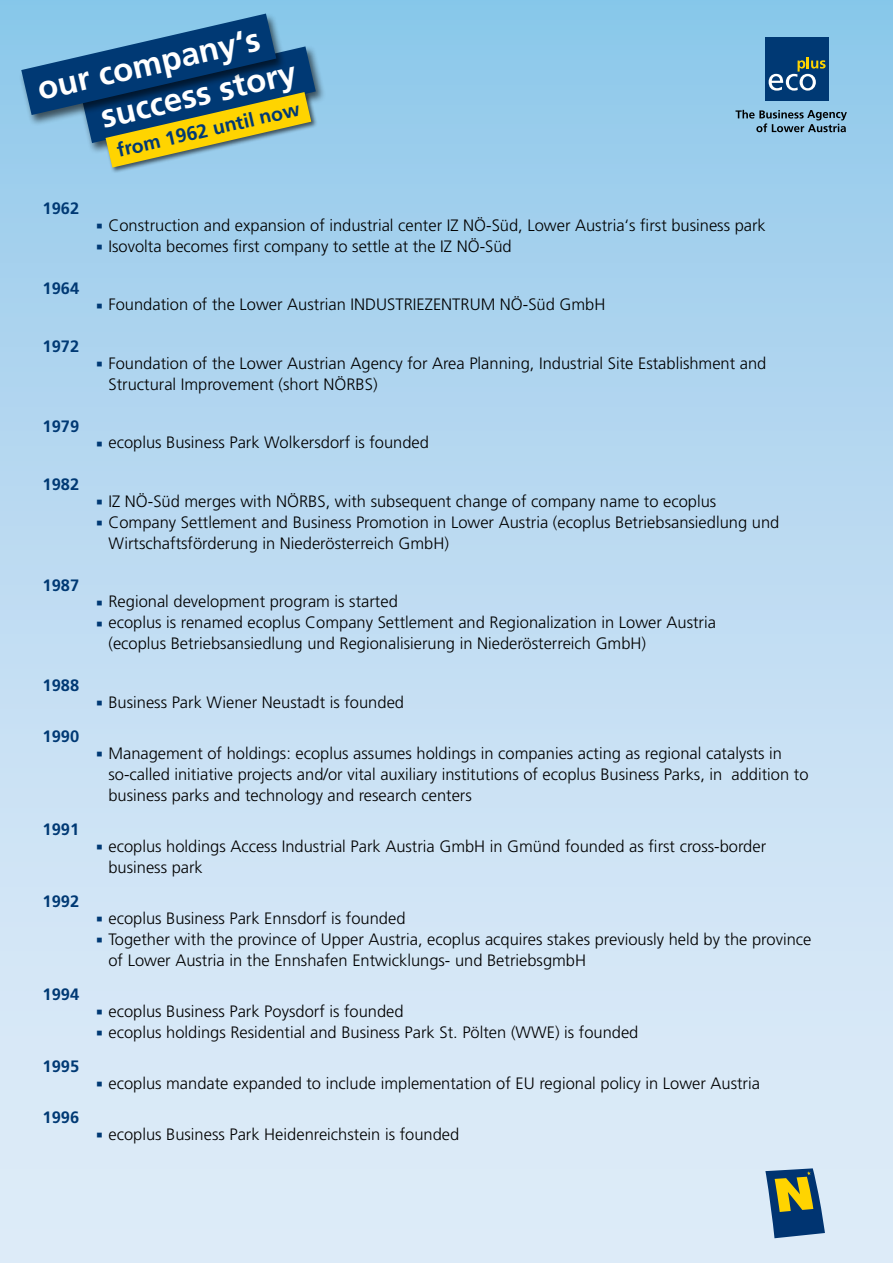
<style>
.page{position:relative;width:893px;height:1263px;background:#fff}
.page>*{position:absolute;margin:0;border:0;box-sizing:border-box;transform-origin:0 0}
.H1-Titel_Balken_blau{font:700 33px "Frutiger LT Std";color:#fff}
.H2-Subtitel_Balken_g{font:700 19.5px "Frutiger LT Std";color:#003974}
.P-Aufzählung_Quadrat{font:300 16.5px/21px "Frutiger LT Std";color:#000}
.H3-Text_Hervorhebung{font:700 16.5px "Frutiger LT Std";color:#003974}
.s1{font-family:"Arial";font-weight:400;font-size:21px;color:#003974}
</style>
<div class="page">
<div style="left:0;top:0;width:893px;height:1263px;background:linear-gradient(to bottom,#93c9eb,#e7eff9)"></div>
<div style="left:79px;top:45px;width:247px;height:110px;background:#000;opacity:.6"></div>
<div style="left:19px;top:12px;width:267px;height:115px;background:#000;opacity:.6"></div>
<div style="left:105px;top:91px;width:213px;height:83px;background:#000;opacity:.6"></div>
<svg style="left:21px;top:14px;width:295px;height:154px;background:#5b848e"></svg>
<div style="left:765px;top:37px;width:63px;height:63px;background:#003974"></div>
<svg style="left:769px;top:57px;width:57px;height:34px"></svg>
<svg style="left:735px;top:110px;width:112px;height:22px;background:#7199b1"></svg>
<svg style="left:765px;top:1168px;width:60px;height:70px;background:#667e76"></svg>
<h1 class="H1-Titel_Balken_blau" style="left:34px;top:70px;width:229px;rotate:-13deg">our company‘s</h1>
<h2 class="H2-Subtitel_Balken_g" style="left:115px;top:139px;width:189px;rotate:-13deg">from 1962 until now</h2>
<h1 class="H1-Titel_Balken_blau" style="left:97px;top:98px;width:201px;rotate:-13deg">success story</h1>
<h3 class="H3-Text_Hervorhebung" style="left:43px;top:199px;width:38px">1962</h3>
<h3 class="H3-Text_Hervorhebung" style="left:43px;top:278px;width:38px">1964</h3>
<h3 class="H3-Text_Hervorhebung" style="left:43px;top:337px;width:38px">1972</h3>
<h3 class="H3-Text_Hervorhebung" style="left:43px;top:416px;width:38px">1979</h3>
<h3 class="H3-Text_Hervorhebung" style="left:43px;top:475px;width:38px">1982</h3>
<h3 class="H3-Text_Hervorhebung" style="left:43px;top:575px;width:38px">1987</h3>
<h3 class="H3-Text_Hervorhebung" style="left:43px;top:676px;width:38px">1988</h3>
<h3 class="H3-Text_Hervorhebung" style="left:43px;top:727px;width:38px">1990</h3>
<h3 class="H3-Text_Hervorhebung" style="left:43px;top:820px;width:38px">1991</h3>
<h3 class="H3-Text_Hervorhebung" style="left:43px;top:892px;width:38px">1992</h3>
<h3 class="H3-Text_Hervorhebung" style="left:43px;top:985px;width:38px">1994</h3>
<h3 class="H3-Text_Hervorhebung" style="left:43px;top:1057px;width:38px">1995</h3>
<h3 class="H3-Text_Hervorhebung" style="left:43px;top:1108px;width:38px">1996</h3>
<p class="P-Aufzählung_Quadrat" style="left:96px;top:215px;width:672px"><span class="s1">▪</span> Construction and expansion of industrial center IZ NÖ-Süd, Lower Austria‘s first business park</p>
<p class="P-Aufzählung_Quadrat" style="left:96px;top:236px;width:418px"><span class="s1">▪</span> Isovolta becomes first company to settle at the IZ NÖ-Süd</p>
<p class="P-Aufzählung_Quadrat" style="left:96px;top:294px;width:511px"><span class="s1">▪</span> Foundation of the Lower Austrian INDUSTRIEZENTRUM NÖ-Süd GmbH</p>
<p class="P-Aufzählung_Quadrat" style="left:108px;top:353px;width:659px;text-indent:-13px"><span class="s1">▪</span> Foundation of the Lower Austrian Agency for Area Planning, Industrial Site Establishment and<br>Structural Improvement (short NÖRBS)</p>
<p class="P-Aufzählung_Quadrat" style="left:96px;top:432px;width:335px"><span class="s1">▪</span> ecoplus Business Park Wolkersdorf is founded</p>
<p class="P-Aufzählung_Quadrat" style="left:96px;top:491px;width:622px"><span class="s1">▪</span> IZ NÖ-Süd merges with NÖRBS, with subsequent change of company name to ecoplus</p>
<p class="P-Aufzählung_Quadrat" style="left:108px;top:512px;width:672px;text-indent:-13px"><span class="s1">▪</span> Company Settlement and Business Promotion in Lower Austria (ecoplus Betriebsansiedlung und<br>Wirtschaftsförderung in Niederösterreich GmbH)</p>
<p class="P-Aufzählung_Quadrat" style="left:96px;top:591px;width:304px"><span class="s1">▪</span> Regional development program is started</p>
<p class="P-Aufzählung_Quadrat" style="left:108px;top:612px;width:609px;text-indent:-13px"><span class="s1">▪</span> ecoplus is renamed ecoplus Company Settlement and Regionalization in Lower Austria (ecoplus Betriebsansiedlung und Regionalisierung in Niederösterreich GmbH)</p>
<p class="P-Aufzählung_Quadrat" style="left:96px;top:692px;width:310px"><span class="s1">▪</span> Business Park Wiener Neustadt is founded</p>
<p class="P-Aufzählung_Quadrat" style="left:108px;top:743px;width:702px;text-indent:-13px"><span class="s1">▪</span> Management of holdings: ecoplus assumes holdings in companies acting as regional catalysts in so-called initiative projects and/or vital auxiliary institutions of ecoplus Business Parks, in addition to business parks and technology and research centers</p>
<p class="P-Aufzählung_Quadrat" style="left:108px;top:836px;width:659px;text-indent:-13px"><span class="s1">▪</span> ecoplus holdings Access Industrial Park Austria GmbH in Gmünd founded as first cross-border business park</p>
<p class="P-Aufzählung_Quadrat" style="left:96px;top:908px;width:311px"><span class="s1">▪</span> ecoplus Business Park Ennsdorf is founded</p>
<p class="P-Aufzählung_Quadrat" style="left:108px;top:929px;width:704px;text-indent:-13px"><span class="s1">▪</span> Together with the province of Upper Austria, ecoplus acquires stakes previously held by the province of Lower Austria in the Ennshafen Entwicklungs- und BetriebsgmbH</p>
<p class="P-Aufzählung_Quadrat" style="left:96px;top:1001px;width:310px"><span class="s1">▪</span> ecoplus Business Park Poysdorf is founded</p>
<p class="P-Aufzählung_Quadrat" style="left:96px;top:1022px;width:544px"><span class="s1">▪</span> ecoplus holdings Residential and Business Park St. Pölten (WWE) is founded</p>
<p class="P-Aufzählung_Quadrat" style="left:96px;top:1073px;width:666px"><span class="s1">▪</span> ecoplus mandate expanded to include implementation of EU regional policy in Lower Austria</p>
<p class="P-Aufzählung_Quadrat" style="left:96px;top:1124px;width:365px"><span class="s1">▪</span> ecoplus Business Park Heidenreichstein is founded</p>
</div>
